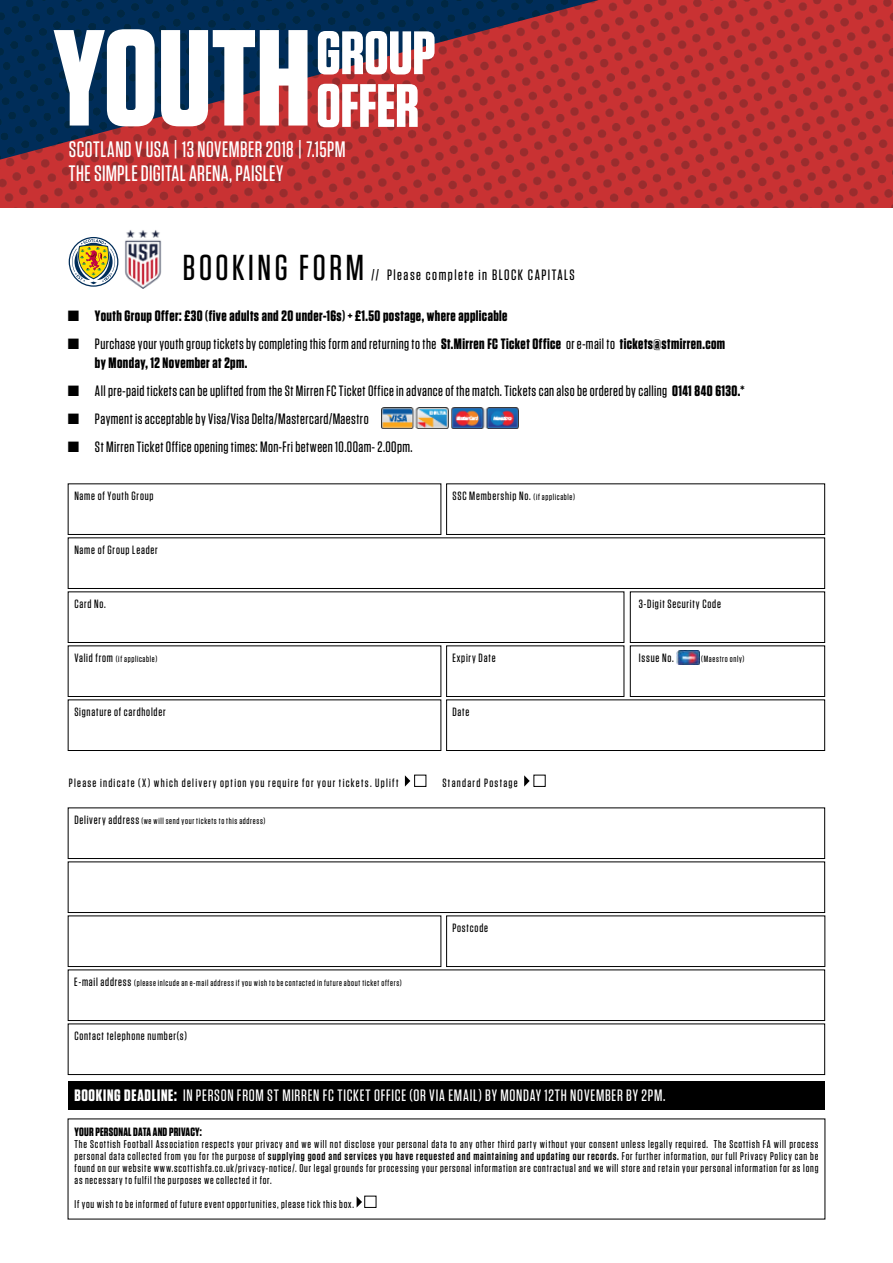
<style>
.page{position:relative;width:893px;height:1263px;background:#fff}
.page>*{position:absolute;margin:0;border:0;box-sizing:border-box;transform-origin:0 0}
.t1{font:700 136.35px "Tungsten";color:#fff}
.t2{font:700 61.05px/52.8px "Tungsten";color:#fff}
.t3{font:500 36px "Tungsten";letter-spacing:.1em;color:#000}
.t4{font:500 22.35px/24px "Tungsten";letter-spacing:.02em;color:#fff;scale:.96 1}
.t5{font:500 16.5px "Tungsten";letter-spacing:.045em;color:#fff}
.t6{font:500 15px/19.5px "Tungsten";letter-spacing:.03em;color:#000}
.t7{font:700 15px "Tungsten";letter-spacing:.025em;color:#000}
.t8{font:500 15px "Tungsten";letter-spacing:.1em;color:#000}
.t9{font:500 12px "Tungsten";letter-spacing:.07em;color:#000}
.t10{font:500 12px "Tungsten";letter-spacing:.105em;color:#000}
.t11{font:700 12px "Tungsten";letter-spacing:.015em;color:#000}
.t12{font:500 11.25px/12px "Tungsten";letter-spacing:.07em;color:#000;text-align:justify}
.t13{font:500 9px "Tungsten";letter-spacing:.075em;color:#000}
.s1{font-weight:700}
.s2{font-size:9px}
.s3{font-size:12px}
.s4{font-weight:600}
</style>
<div class="page">
<img style="left:0;top:0;width:893px;height:207px">
<img style="left:0;top:0;width:598px;height:160px">
<div style="left:68px;top:484px;width:373px;height:51px;border:1px solid #000"></div>
<div style="left:446px;top:484px;width:379px;height:51px;border:1px solid #000"></div>
<div style="left:68px;top:538px;width:757px;height:51px;border:1px solid #000"></div>
<div style="left:68px;top:592px;width:556px;height:51px;border:1px solid #000"></div>
<div style="left:630px;top:592px;width:195px;height:51px;border:1px solid #000"></div>
<div style="left:68px;top:646px;width:373px;height:51px;border:1px solid #000"></div>
<div style="left:446px;top:646px;width:178px;height:51px;border:1px solid #000"></div>
<div style="left:630px;top:646px;width:195px;height:51px;border:1px solid #000"></div>
<div style="left:68px;top:700px;width:373px;height:51px;border:1px solid #000"></div>
<div style="left:446px;top:700px;width:379px;height:51px;border:1px solid #000"></div>
<div style="left:68px;top:808px;width:757px;height:51px;border:1px solid #000"></div>
<div style="left:68px;top:862px;width:757px;height:51px;border:1px solid #000"></div>
<div style="left:68px;top:916px;width:373px;height:51px;border:1px solid #000"></div>
<div style="left:446px;top:916px;width:379px;height:51px;border:1px solid #000"></div>
<div style="left:68px;top:970px;width:757px;height:51px;border:1px solid #000"></div>
<div style="left:68px;top:1024px;width:757px;height:51px;border:1px solid #000"></div>
<img style="left:676px;top:650px;width:23px;height:15px">
<div style="left:68px;top:1081px;width:757px;height:29px;background:#000"></div>
<img style="left:381px;top:407px;width:138px;height:22px">
<svg style="left:405px;top:775px;width:5px;height:12px"></svg>
<div style="left:414px;top:775px;width:12px;height:12px;border:1px solid #000"></div>
<svg style="left:524px;top:775px;width:6px;height:12px"></svg>
<div style="left:534px;top:775px;width:11px;height:12px;border:1px solid #000"></div>
<svg style="left:69px;top:237px;width:49px;height:50px"></svg>
<svg style="left:70px;top:238px;width:47px;height:47px"></svg>
<img style="left:125px;top:230px;width:37px;height:58px">
<svg style="left:357px;top:1197px;width:5px;height:10px"></svg>
<h1 class="t1" style="left:54px;top:5px;width:258px">YOUTH</h1>
<h2 class="t2" style="left:316px;top:28px;width:120px">GROUP<br>OFFER</h2>
<h3 class="t4" style="left:69px;top:138px;width:290px">SCOTLAND V USA | 13 NOVEMBER 2018 | 7.15PM<br>THE SIMPLE DIGITAL ARENA, PAISLEY</h3>
<h3 class="t3" style="left:183px;top:249px;width:183px">BOOKING FORM</h3>
<h3 class="t8" style="left:372px;top:267px;width:205px">// Please complete in BLOCK CAPITALS</h3>
<h3 class="t7" style="left:68px;top:308px;width:441px">■ Youth Group Offer: £30 (five adults and 20 under-16s) + £1.50 postage, where applicable</h3>
<h3 class="t6" style="left:95px;top:334px;width:632px;text-indent:-27px">■ Purchase your youth group tickets by completing this form and returning to the <span class="s1">St.Mirren FC Ticket Office</span> or e-mail to <span class="s1">tickets@stmirren.com by Monday, 12 November at 2pm.</span></h3>
<h3 class="t6" style="left:68px;top:381px;width:678px">■ All pre-paid tickets can be uplifted from the St Mirren FC Ticket Office in advance of the match. Tickets can also be ordered by calling <span class="s1">0141 840 6130.*</span></h3>
<h3 class="t6" style="left:68px;top:409px;width:302px">■ Payment is acceptable by Visa/Visa Delta/Mastercard/Maestro</h3>
<h3 class="t6" style="left:68px;top:437px;width:346px">■ St Mirren Ticket Office opening times: Mon-Fri between 10.00am- 2.00pm.</h3>
<p class="t9" style="left:74px;top:489px;width:81px">Name of Youth Group</p>
<p class="t9" style="left:452px;top:489px;width:124px">SSC Membership No. <span class="s2">(if applicable)</span></p>
<p class="t9" style="left:74px;top:543px;width:85px">Name of Group Leader</p>
<p class="t9" style="left:74px;top:597px;width:33px">Card No.</p>
<p class="t9" style="left:639px;top:597px;width:84px">3-Digit Security Code</p>
<p class="t13" style="left:74px;top:654px;width:84px"><span class="s3">Valid from</span> (if applicable)</p>
<p class="t9" style="left:452px;top:651px;width:45px">Expiry Date</p>
<p class="t9" style="left:639px;top:651px;width:36px">Issue No.</p>
<p class="t13" style="left:701px;top:654px;width:45px">(Maestro only)</p>
<p class="t9" style="left:74px;top:705px;width:93px">Signature of cardholder</p>
<p class="t9" style="left:452px;top:705px;width:18px">Date</p>
<p class="t10" style="left:69px;top:776px;width:331px">Please indicate (X) which delivery option you require for your tickets. Uplift</p>
<p class="t10" style="left:442px;top:776px;width:77px">Standard Postage</p>
<p class="t13" style="left:74px;top:816px;width:193px"><span class="s3">Delivery address</span> (we will send your tickets to this address)</p>
<p class="t13" style="left:74px;top:978px;width:329px"><span class="s3">E-mail address</span> (please inlcude an e-mail address if you wish to be contacted in future about ticket offers)</p>
<p class="t9" style="left:74px;top:1029px;width:114px">Contact telephone number(s)</p>
<p class="t9" style="left:452px;top:921px;width:37px">Postcode</p>
<h3 class="t5" style="left:74px;top:1086px;width:593px"><span class="s1">BOOKING DEADLINE:</span> IN PERSON FROM ST MIRREN FC TICKET OFFICE (OR VIA EMAIL) BY MONDAY 12TH NOVEMBER BY 2PM.</h3>
<p class="t11" style="left:75px;top:1125px;width:129px">YOUR PERSONAL DATA AND PRIVACY:</p>
<p class="t12" style="left:75px;top:1138px;width:745px">The Scottish Football Association respects your privacy and we will not disclose your personal data to any other third party without your consent unless legally required. The Scottish FA will process personal data collected from you for the purpose of <span class="s4">supplying good and services you have requested and maintaining and updating our records.</span> For further information, our full Privacy Policy can be found on our website www.scottishfa.co.uk/privacy-notice/. Our legal grounds for processing your personal information are contractual and we will store and retain your personal information for as long as necessary to fulfil the purposes we collected it for.</p>
<p class="t12" style="left:75px;top:1198px;width:281px">If you wish to be informed of future event opportunities, please tick this box.</p>
</div>
